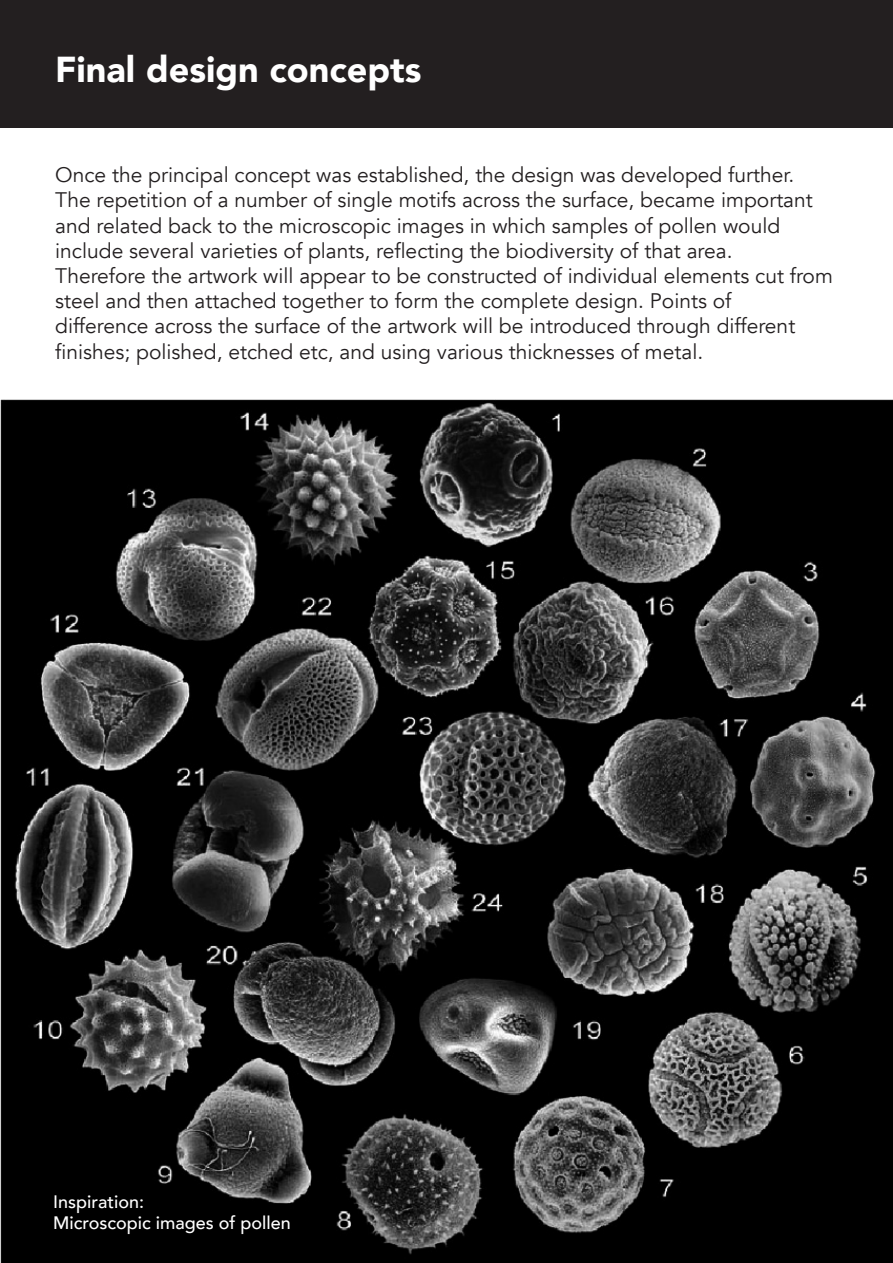
<style>
.page{position:relative;width:893px;height:1263px;background:#fff}
.page>*{position:absolute;margin:0;border:0;box-sizing:border-box;transform-origin:0 0}
.t1{font:900 36px "Avenir";color:#fff}
.t2{font:21px/25.2px "Avenir";color:#231f20}
.t3{font:500 18px "Avenir";color:#fff}
</style>
<div class="page">
<img style="left:0;top:399px;width:893px;height:864px">
<div style="left:0;top:0;width:893px;height:128px;background:#231f20"></div>
<p class="t1" style="left:55px;top:38px;width:368px">Final design concepts</p>
<p class="t2" style="left:55px;top:163px;width:740px">Once the principal concept was established, the design was developed further.</p>
<p class="t2" style="left:55px;top:188px;width:759px">The repetition of a number of single motifs across the surface, became important and related back to the microscopic images in which samples of pollen would</p>
<p class="t2" style="left:55px;top:238px;width:679px">include several varieties of plants, reflecting the biodiversity of that area.</p>
<p class="t2" style="left:55px;top:264px;width:779px">Therefore the artwork will appear to be constructed of individual elements cut from steel and then attached together to form the complete design. Points of</p>
<p class="t2" style="left:55px;top:314px;width:741px">difference across the surface of the artwork will be introduced through different</p>
<p class="t2" style="left:55px;top:339px;width:649px">finishes; polished, etched etc, and using various thicknesses of metal.</p>
<p class="t3" style="left:53px;top:1186px;width:93px">Inspiration:</p>
<p class="t3" style="left:53px;top:1207px;width:239px">Microscopic images of pollen</p>
</div>
